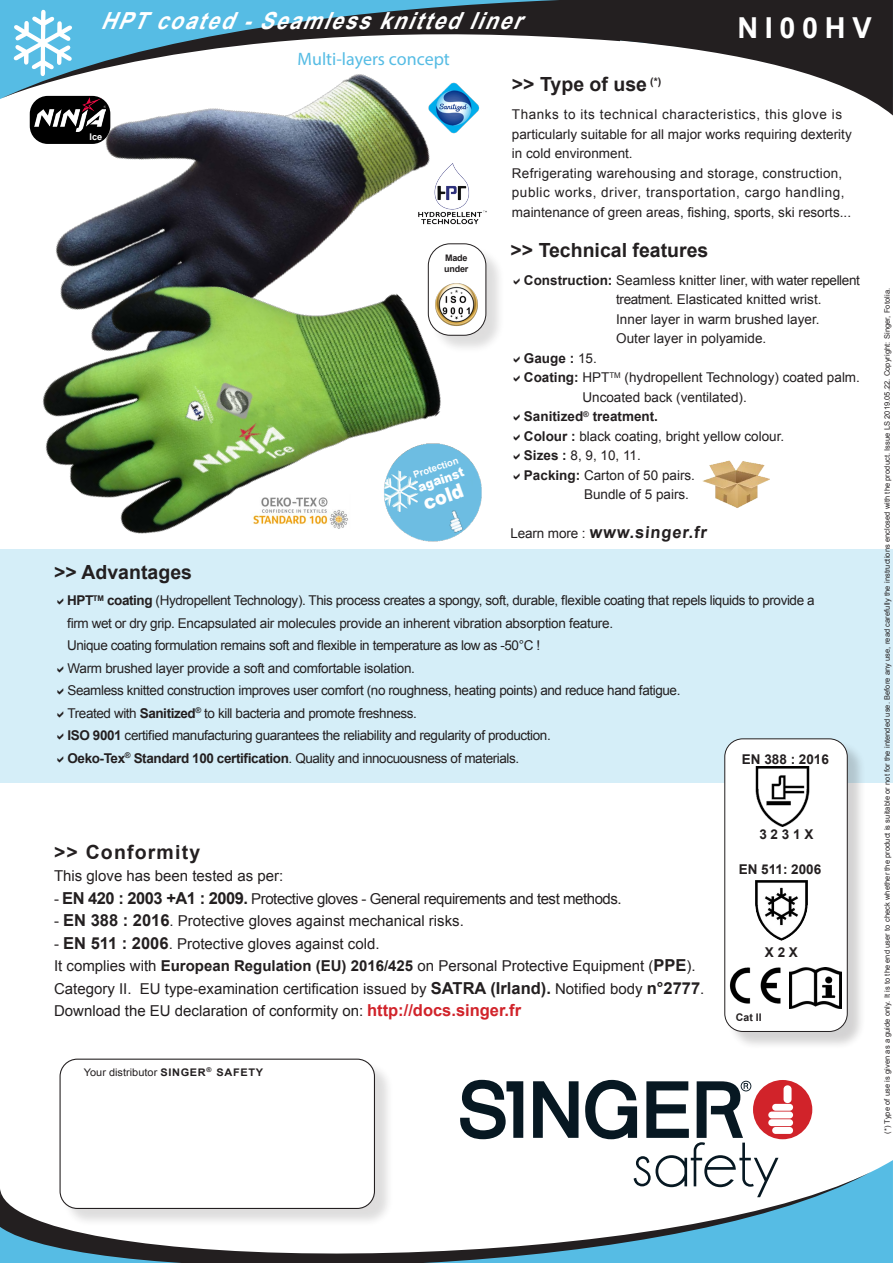
<style>
.page{position:relative;width:893px;height:1263px;background:#fff}
.page>*{position:absolute;margin:0;border:0;box-sizing:border-box;transform-origin:0 0}
.t1{font:700 28.95px "Arial";letter-spacing:.23em;color:#fff}
.t2{font:italic 700 23.55px "Arial";color:#fff;scale:.89 1}
.t3{font:900 19.8px "Arial";color:#fff;scale:.9 1}
.t4{font:700 19.5px "Arial";color:#231f20}
.t5{font:700 19.5px "Arial";letter-spacing:.06em;color:#231f20}
.t6{font:18px "Myriad Pro";color:#56bce4}
.t7{font:700 16.5px "Arial";color:#231f20}
.t8{font:15px/22.5px "Arial";color:#231f20}
.t9{font:15px "Arial";letter-spacing:-.03em;color:#231f20}
.t10{font:15px "Arial";color:#211d1e}
.t11{font:13.5px/22.5px "Arial";letter-spacing:-.02em;color:#231f20}
.t12{font:13.5px/19.5px "Arial";color:#231f20}
.t13{font:13.5px/19.5px "Arial";letter-spacing:.02em;color:#231f20}
.t14{font:700 13.5px "Arial";color:#231f20}
.t15{font:900 13.2px "Arial";color:#fff;scale:.9 1}
.t16{font:10.5px "Arial";color:#231f20;scale:1.05 1}
.t17{font:700 10.5px "Arial";color:#231f20}
.t18{font:700 9.45px "Arial";color:#fff}
.t19{font:700 9.15px "Arial";color:#fff}
.t20{font:700 9px "Arial";letter-spacing:-.02em;color:#231f20}
.t21{font:7.5px "Arial";letter-spacing:.01em;color:#231f20}
.s1{font-weight:700}
.s2{font-weight:400}
.s3{font-weight:400;font-size:13.5px}
.s4{font-weight:700;font-size:16.5px}
.s5{font-weight:700;font-size:16.5px;color:#d1232a}
</style>
<div class="page">
<svg style="left:59px;top:1160px;width:834px;height:103px"></svg>
<svg style="left:0;top:0;width:893px;height:116px"></svg>
<svg style="left:0;top:1172px;width:871px;height:91px"></svg>
<div style="left:753px;top:1080px;width:59px;height:59px;background:#d1232a;border-radius:50%"></div>
<div style="left:783px;top:1085px;width:8px;height:18px;background:#fff;border-radius:4px"></div>
<div style="left:772px;top:1104px;width:21px;height:7px;background:#fff;border-radius:3px"></div>
<div style="left:768px;top:1111px;width:25px;height:7px;background:#fff;border-radius:3px"></div>
<div style="left:768px;top:1119px;width:25px;height:7px;background:#fff;border-radius:3px"></div>
<div style="left:772px;top:1127px;width:21px;height:7px;background:#fff;border-radius:3px"></div>
<svg style="left:460px;top:1080px;width:63px;height:59px"></svg>
<svg style="left:533px;top:1081px;width:45px;height:57px"></svg>
<svg style="left:585px;top:1080px;width:193px;height:117px"></svg>
<div style="left:62px;top:1061px;width:332px;height:167px;background:#231f20;opacity:.15"></div>
<div style="left:60px;top:1059px;width:314px;height:149px;background:#fff;border-radius:17px"></div>
<div style="left:60px;top:1058px;width:315px;height:151px;border:1px solid #231f20;border-radius:17px"></div>
<div style="left:0;top:549px;width:893px;height:234px;background:#d5eef8"></div>
<img style="left:478px;top:210px;width:9px;height:10px">
<div style="left:430px;top:246px;width:75px;height:108px;background:#231f20;opacity:.15"></div>
<div style="left:428px;top:244px;width:58px;height:91px;background:#fff;border-radius:22px"></div>
<div style="left:428px;top:244px;width:58px;height:91px;border:1px solid #231f20;border-radius:22px"></div>
<img style="left:478px;top:473px;width:4px;height:39px">
<img style="left:702px;top:460px;width:68px;height:48px">
<div style="left:727px;top:741px;width:139px;height:309px;background:#231f20;opacity:.2"></div>
<div style="left:725px;top:739px;width:122px;height:292px;background:#fff;border-radius:18px"></div>
<div style="left:725px;top:739px;width:122px;height:293px;border:1px solid #231f20;border-radius:18px"></div>
<img style="left:729px;top:967px;width:61px;height:41px">
<img style="left:790px;top:967px;width:51px;height:42px">
<img style="left:755px;top:767px;width:55px;height:59px">
<img style="left:756px;top:880px;width:52px;height:60px">
<img style="left:6px;top:0;width:464px;height:160px">
<img style="left:42px;top:160px;width:436px;height:382px">
<img style="left:240px;top:495px;width:110px;height:33px">
<img style="left:424px;top:83px;width:58px;height:51px">
<h2 class="t2" style="left:100px;top:5px;width:489px">HPTcoated -Seamlessknittedliner</h2>
<h1 class="t1" style="left:737px;top:9px;width:136px">NI00HV</h1>
<p class="t19" style="left:90px;top:131px;width:14px">Ice</p>
<p class="t6" style="left:298px;top:48px;width:154px">Multi-layers concept</p>
<p class="t20" style="left:445px;top:252px;width:24px">Made</p>
<p class="t20" style="left:444px;top:263px;width:26px">under</p>
<p class="t18" style="left:412px;top:469px;width:48px;rotate:-19deg">Protection</p>
<p class="t15" style="left:415px;top:478px;width:55px;rotate:-19deg">against</p>
<p class="t3" style="left:419px;top:489px;width:48px;rotate:-19deg">cold</p>
<p class="t4" style="left:512px;top:72px;width:151px">&gt;&gt; Type of use <sup>(*)</sup></p>
<p class="t13" style="left:512px;top:105px;width:341px">Thanks to its technical characteristics, this glove is particularly suitable for all major works requiring dexterity in cold environment.<br>Refrigerating warehousing and storage, construction, public works, driver, transportation, cargo handling, maintenance of green areas, fishing, sports, ski resorts...</p>
<p class="t4" style="left:510px;top:237px;width:199px">&gt;&gt; Technical features</p>
<p class="t12" style="left:616px;top:270px;width:245px;text-indent:-92px"><span class="s1">Construction:</span> Seamless knitter liner, with water repellent treatment. Elasticated knitted wrist.<br>Inner layer in warm brushed layer.<br>Outer layer in polyamide.</p>
<p class="t14" style="left:524px;top:349px;width:74px">Gauge : <span class="s2">15.</span></p>
<p class="t12" style="left:582px;top:368px;width:279px;text-indent:-58px"><span class="s1">Coating:</span> HPT<sup>TM</sup> (hydropellent Technology) coated palm.<br>Uncoated back (ventilated).</p>
<p class="t14" style="left:524px;top:408px;width:136px">Sanitized<sup>®</sup> treatment.</p>
<p class="t12" style="left:524px;top:426px;width:262px"><span class="s1">Colour :</span> black coating, bright yellow colour.</p>
<p class="t11" style="left:524px;top:444px;width:118px"><span class="s1">Sizes :</span> 8, 9, 10, 11.</p>
<p class="t12" style="left:584px;top:465px;width:113px;text-indent:-60px"><span class="s1">Packing:</span> Carton of 50 pairs.<br>Bundle of 5 pairs.</p>
<p class="t7" style="left:510px;top:522px;width:200px"><span class="s3">Learn more :</span> www.singer.fr</p>
<p class="t4" style="left:54px;top:559px;width:140px">&gt;&gt; Advantages</p>
<p class="t11" style="left:67px;top:589px;width:749px"><span class="s1">HPT</span><sup>TM</sup> <span class="s1">coating</span> (Hydropellent Technology). This process creates a spongy, soft, durable, flexible coating that repels liquids to provide a firm wet or dry grip. Encapsulated air molecules provide an inherent vibration absorption feature.<br>Unique coating formulation remains soft and flexible in temperature as low as -50°C !</p>
<p class="t11" style="left:68px;top:657px;width:349px">Warm brushed layer provide a soft and comfortable isolation.</p>
<p class="t11" style="left:68px;top:679px;width:614px">Seamless knitted construction improves user comfort (no roughness, heating points) and reduce hand fatigue.</p>
<p class="t11" style="left:68px;top:702px;width:351px">Treated with <span class="s1">Sanitized</span><sup>®</sup> to kill bacteria and promote freshness.</p>
<p class="t11" style="left:68px;top:724px;width:485px"><span class="s1">ISO 9001</span> certified manufacturing guarantees the reliability and regularity of production.</p>
<p class="t11" style="left:68px;top:747px;width:453px"><span class="s1">Oeko-Tex</span><sup>®</sup> <span class="s1">Standard 100 certification</span>. Quality and innocuousness of materials.</p>
<p class="t14" style="left:742px;top:750px;width:89px">EN 388 : 2016</p>
<p class="t5" style="left:54px;top:839px;width:148px">&gt;&gt; Conformity</p>
<p class="t8" style="left:54px;top:865px;width:231px">This glove has been tested as per:</p>
<p class="t9" style="left:54px;top:888px;width:569px">- <span class="s4">EN 420 : 2003 +A1 : 2009.</span> Protective gloves - General requirements and test methods.</p>
<p class="t8" style="left:54px;top:910px;width:411px">- <span class="s4">EN 388 : 2016</span>. Protective gloves against mechanical risks.</p>
<p class="t8" style="left:54px;top:932px;width:327px">- <span class="s4">EN 511 : 2006</span>. Protective gloves against cold.</p>
<p class="t8" style="left:54px;top:955px;width:652px">It complies with <span class="s1">European Regulation (EU) 2016/425</span> on Personal Protective Equipment (<span class="s4">PPE</span>).<br>Category II. EU type-examination certification issued by <span class="s4">SATRA (Irland).</span> Notified body <span class="s4">n°2777</span>.</p>
<p class="t10" style="left:54px;top:1001px;width:469px">Download the EU declaration of conformity on: <span class="s5">http://docs.singer.fr</span></p>
<p class="t16" style="left:84px;top:1065px;width:172px">Your distributor <span class="s1">SINGER</span><sup>®</sup> <span class="s1">SAFETY</span></p>
<p class="t14" style="left:759px;top:825px;width:56px">3 2 3 1 X</p>
<p class="t14" style="left:739px;top:861px;width:84px">EN 511: 2006</p>
<p class="t14" style="left:765px;top:943px;width:35px">X 2 X</p>
<p class="t17" style="left:736px;top:1010px;width:27px">Cat II</p>
<p class="t21" style="left:882px;top:1134px;width:847px;rotate:-90deg">(*) Type of use is given as a guide only. It is to the end user to check whether the product is suitable or not for the intended use. Before any use, read carefully the instructions enclosed with the product. Issue LS 2019.05.22. Copyright: Singer, Fotolia.</p>
</div>
